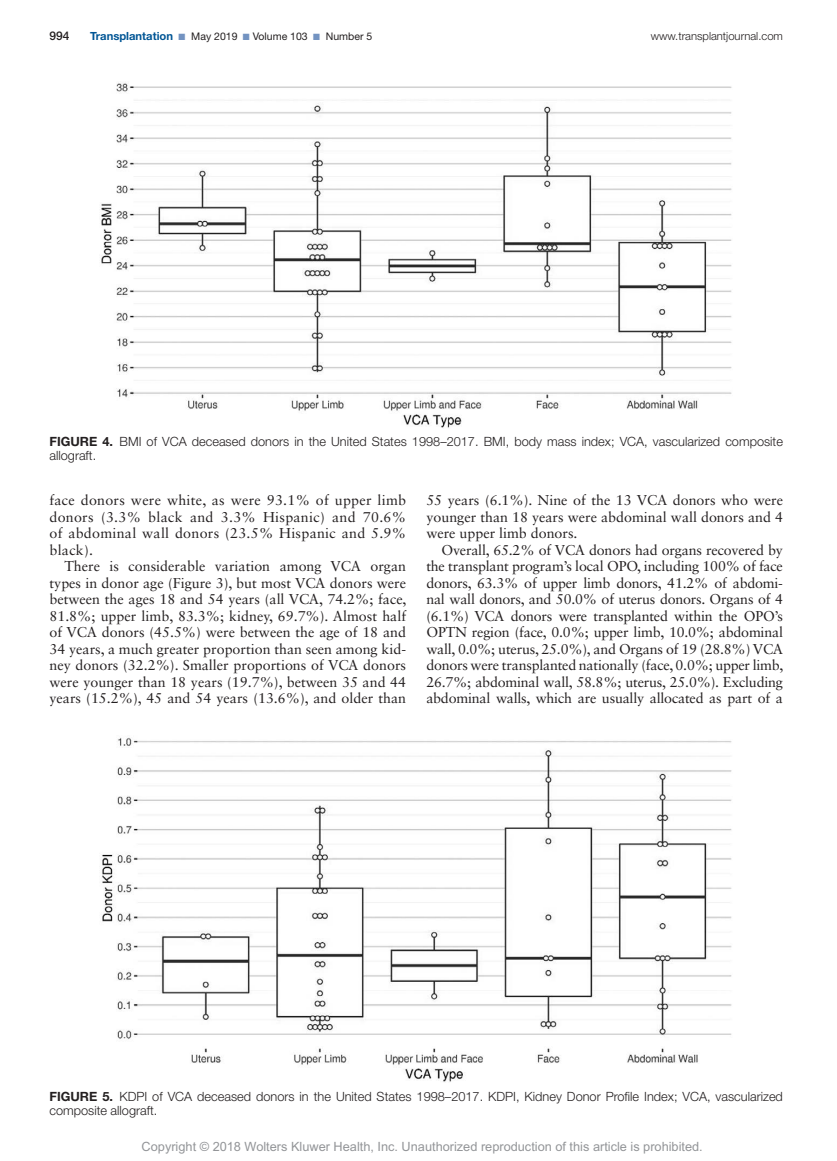
<style>
.page{position:relative;width:837px;height:1161px;background:#fff}
.page>*{position:absolute;margin:0;border:0;box-sizing:border-box;transform-origin:0 0}
.t1{font:14.25px/16.5px "Sabon LT Std";color:#231f20;text-align:justify}
.t2{font:300 12.75px/13.5px "Helvetica Neue LT Std";color:#231f20}
.t3{font:12.75px "Arial MT Std";color:#939598}
.t4{font:500 12px "Helvetica Neue LT Std";color:#231f20}
.t5{font:300 11.25px "Helvetica Neue LT Std";color:#231f20}
.t6{font:10.5px "Helvetica Neue LT Std";color:#231f20}
.s1{font-weight:700;font-size:11.25px;color:#005595}
.s2{color:#7393c1}
.s3{font-weight:700}
</style>
<div class="page">
<img style="left:101px;top:83px;width:631px;height:345px">
<img style="left:102px;top:737px;width:630px;height:345px">
<p class="t4" style="left:50px;top:29px;width:22px">994</p>
<p class="t6" style="left:90px;top:30px;width:284px"><span class="s1">Transplantation</span> <span class="s2">■</span> May 2019 <span class="s2">■</span> Volume 103 <span class="s2">■</span> Number 5</p>
<p class="t5" style="left:651px;top:29px;width:134px">www.transplantjournal.com</p>
<p class="t2" style="left:50px;top:435px;width:735px"><span class="s3">FIGURE 4.</span> BMI of VCA deceased donors in the United States 1998–2017. BMI, body mass index; VCA, vascularized composite allograft.</p>
<p class="t1" style="left:50px;top:492px;width:358px">face donors were white, as were 93.1% of upper limb donors (3.3% black and 3.3% Hispanic) and 70.6% of abdominal wall donors (23.5% Hispanic and 5.9% black).</p>
<p class="t1" style="left:50px;top:558px;width:359px;text-indent:15px">There is considerable variation among VCA organ types in donor age (Figure 3), but most VCA donors were between the ages 18 and 54 years (all VCA, 74.2%; face, 81.8%; upper limb, 83.3%; kidney, 69.7%). Almost half of VCA donors (45.5%) were between the age of 18 and 34 years, a much greater proportion than seen among kid&shy;ney donors (32.2%). Smaller proportions of VCA donors were younger than 18 years (19.7%), between 35 and 44 years (15.2%), 45 and 54 years (13.6%), and older than</p>
<p class="t1" style="left:426px;top:492px;width:358px">55 years (6.1%). Nine of the 13 VCA donors who were younger than 18 years were abdominal wall donors and 4 were upper limb donors.</p>
<p class="t1" style="left:426px;top:541px;width:359px;text-indent:15px">Overall, 65.2% of VCA donors had organs recovered by the transplant program’s local OPO, including 100% of face donors, 63.3% of upper limb donors, 41.2% of abdomi&shy;nal wall donors, and 50.0% of uterus donors. Organs of 4 (6.1%) VCA donors were transplanted within the OPO’s OPTN region (face, 0.0%; upper limb, 10.0%; abdominal wall, 0.0%; uterus, 25.0%), and Organs of 19 (28.8%) VCA donors were transplanted nationally (face, 0.0%; upper limb, 26.7%; abdominal wall, 58.8%; uterus, 25.0%). Excluding abdominal walls, which are usually allocated as part of a</p>
<p class="t2" style="left:50px;top:1090px;width:735px"><span class="s3">FIGURE 5.</span> KDPI of VCA deceased donors in the United States 1998–2017. KDPI, Kidney Donor Profile Index; VCA, vascularized composite allograft.</p>
<p class="t3" style="left:142px;top:1139px;width:563px">Copyright © 2018 Wolters Kluwer Health, Inc. Unauthorized reproduction of this article is prohibited.</p>
</div>
